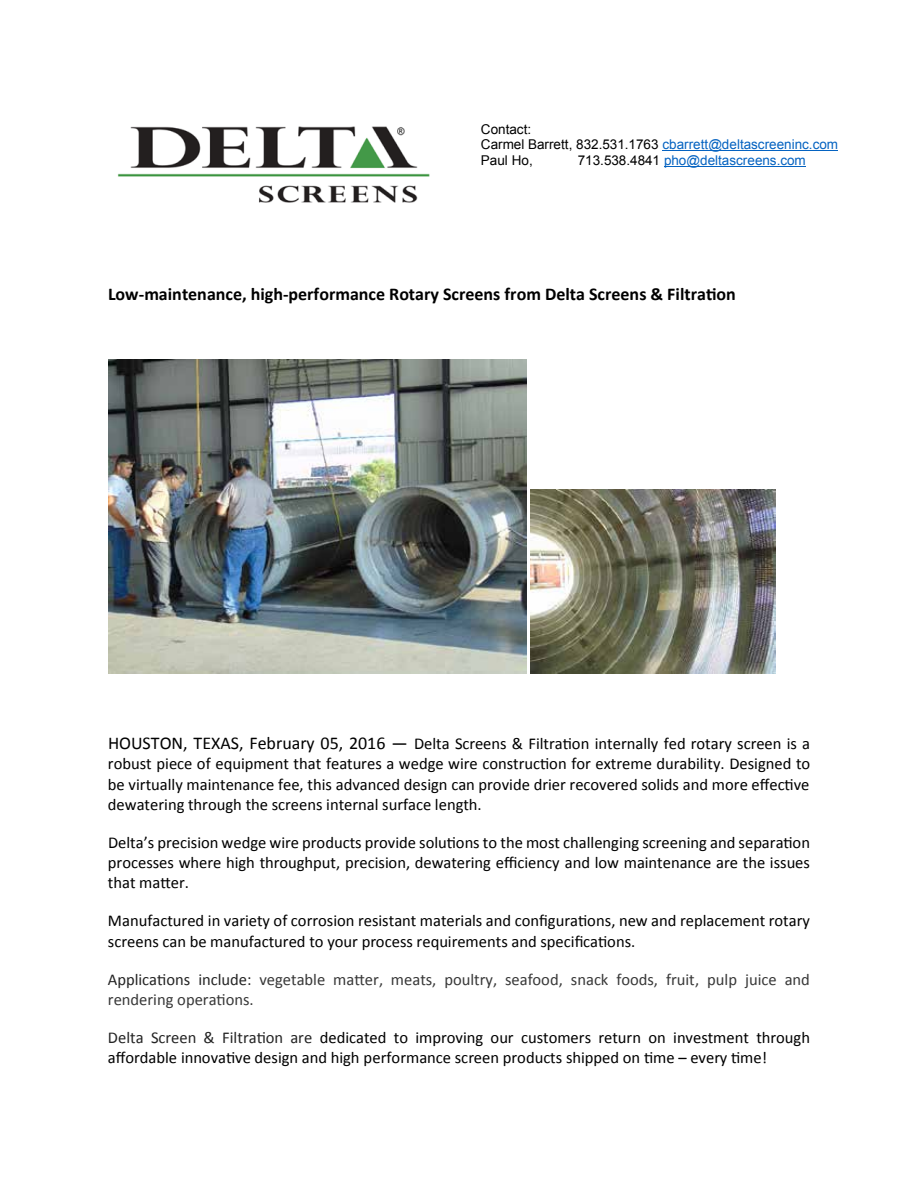
<style>
.page{position:relative;width:918px;height:1188px;background:#fff}
.page>*{position:absolute;margin:0;border:0;box-sizing:border-box;transform-origin:0 0}
.t1{font:700 18px "Calibri";color:#000}
.t2{font:16.5px/20.1px "Calibri";color:#000;text-align:justify}
.t3{font:16.5px/20.1px "Calibri";color:#383838}
.t4{font:13.5px/15.6px "Arial";letter-spacing:.005em;color:#000}
.t5{font:13.5px "Arial";color:#0563c1}
.s1{color:#0563c1}
.s2{color:#000}
.s3{font-size:18px}
.s4{color:#242424}
</style>
<div class="page">
<img style="left:117px;top:126px;width:313px;height:77px">
<img style="left:108px;top:359px;width:418px;height:314px">
<img style="left:531px;top:490px;width:245px;height:183px">
<hr style="left:663px;top:150px;width:175px;height:1px;background:#0563c1">
<hr style="left:664px;top:166px;width:142px;height:1px;background:#0563c1">
<p class="t4" style="left:481px;top:121px;width:359px">Contact:<br>Carmel Barrett, 832.531.1763 <span class="s1">cbarrett@deltascreeninc.com<br></span>Paul Ho,</p>
<p class="t5" style="left:578px;top:151px;width:230px"><span class="s2">713.538.4841</span> pho@deltascreens.com</p>
<p class="t1" style="left:108px;top:283px;width:629px">Low-maintenance, high-performance Rotary Screens from Delta Screens &amp; Filtration</p>
<p class="t2" style="left:108px;top:734px;width:704px"><span class="s3">HOUSTON, TEXAS, February 05, 2016 —</span> Delta Screens &amp; Filtration internally fed rotary screen is a robust piece of equipment that features a wedge wire construction for extreme durability. Designed to be virtually maintenance fee, this advanced design can provide drier recovered solids and more effective dewatering through the screens internal surface length.</p>
<p class="t2" style="left:108px;top:832px;width:704px">Delta’s precision wedge wire products provide solutions to the most challenging screening and separation processes where high throughput, precision, dewatering efficiency and low maintenance are the issues that matter.</p>
<p class="t2" style="left:108px;top:911px;width:704px">Manufactured in variety of corrosion resistant materials and configurations, new and replacement rotary screens can be manufactured to your process requirements and specifications.</p>
<p class="t3" style="left:108px;top:969px;width:704px"><span class="s4">Applications include:</span> vegetable matter, meats, poultry, seafood, snack foods, fruit, pulp juice and rendering operations.</p>
<p class="t2" style="left:108px;top:1027px;width:704px"><span class="s4">Delta Screen &amp; Filtration are</span> dedicated to improving our customers return on investment through affordable innovative design and high performance screen products shipped on time – every time!</p>
</div>
